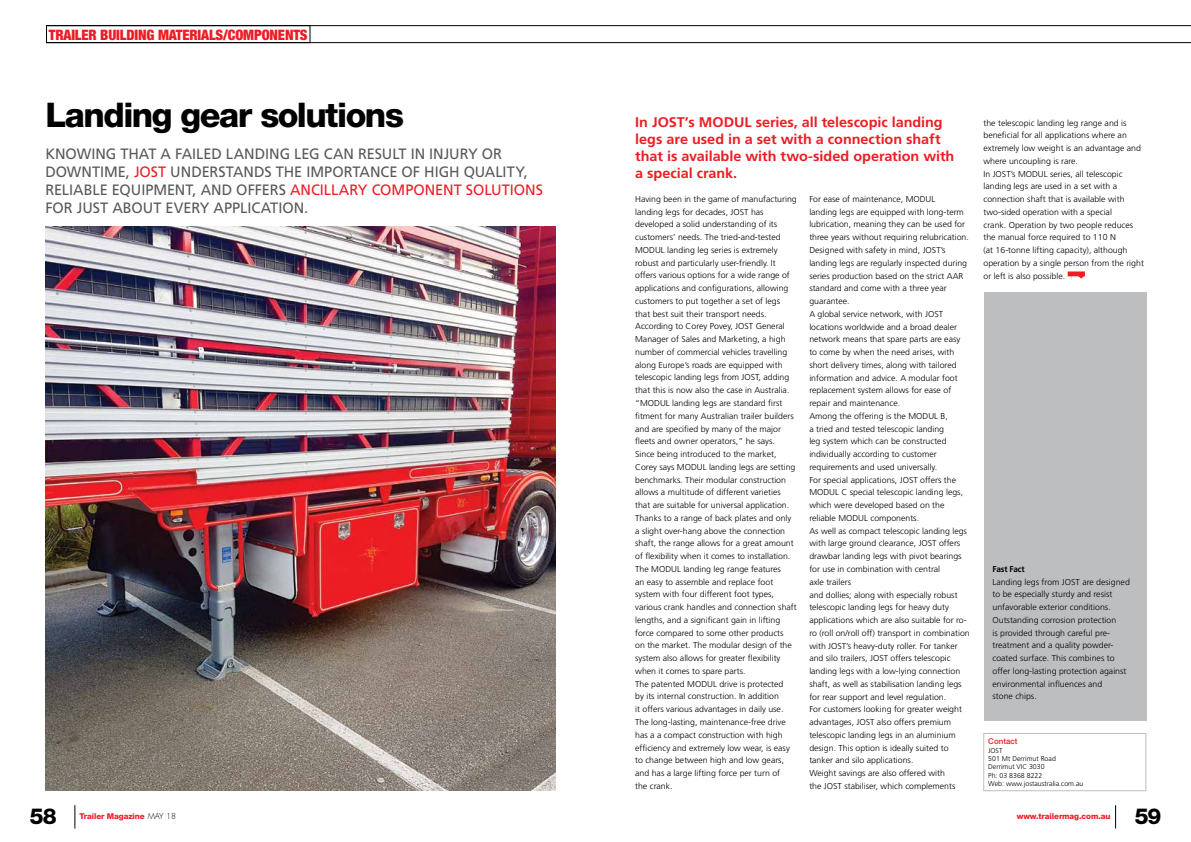
<style>
.page{position:relative;width:1191px;height:842px;background:#fff}
.page>*{position:absolute;margin:0;border:0;box-sizing:border-box;transform-origin:0 0}
.t1{font:800 34px "Helvetica Neue";letter-spacing:-.045em;color:#000}
.t2{font:800 22px "Helvetica Neue";color:#000}
.t3{font:15px/18px "Frutiger";letter-spacing:-.005em;color:#58595b}
.t4{font:900 condensed 14.4px "Helvetica Neue";letter-spacing:-.01em;color:#ed1d24}
.t5{font:700 14px/16.8px "Frutiger";letter-spacing:-.005em;color:#ed1d24}
.t6{font:300 8.5px/12.8px "Frutiger";color:#000}
.t7{font:700 8.5px "Frutiger";letter-spacing:-.02em;color:#000}
.t8{font:800 8px "Helvetica Neue";letter-spacing:-.01em;color:#ed1d24}
.t9{font:500 8px "Helvetica Neue";color:#ed1d24}
.t10{font:300 7px/8.4px "Frutiger";color:#000}
.s1{color:#ed1d24}
.s2{font-family:"Futura";font-weight:300;color:#000}
</style>
<div class="page">
<hr style="left:46px;top:25px;width:1145px;height:1px;background:#000">
<hr style="left:46px;top:42px;width:1145px;height:1px;background:#000">
<svg style="left:75px;top:805px;width:1px;height:23px"></svg>
<svg style="left:1115px;top:805px;width:1px;height:23px"></svg>
<div style="left:46px;top:26px;width:264px;height:17px;border:1px solid #000"></div>
<div style="left:983px;top:733px;width:163px;height:58px;border:1px solid #bcbec0"></div>
<img style="left:45px;top:227px;width:511px;height:564px">
<svg style="left:1067px;top:271px;width:18px;height:7px"></svg>
<div style="left:984px;top:292px;width:162px;height:428px;background:#bcbec0"></div>
<h3 class="t4" style="left:49px;top:26px;width:260px">TRAILER BUILDING MATERIALS/COMPONENTS</h3>
<h1 class="t1" style="left:45px;top:94px;width:360px">Landing gear solutions</h1>
<h3 class="t3" style="left:45px;top:144px;width:499px">KNOWING THAT A FAILED LANDING LEG CAN RESULT IN INJURY OR DOWNTIME, <span class="s1">JOST</span> UNDERSTANDS THE IMPORTANCE OF HIGH QUALITY, RELIABLE EQUIPMENT, AND OFFERS <span class="s1">ANCILLARY COMPONENT SOLUTIONS </span>FOR JUST ABOUT EVERY APPLICATION.</h3>
<h3 class="t5" style="left:635px;top:114px;width:321px">In JOST’s MODUL series, all telescopic landing legs are used in a set with a connection shaft that is available with two-sided operation with a special crank.</h3>
<p class="t6" style="left:635px;top:192px;width:163px">Having been in the game of manufacturing landing legs for decades, JOST has developed a solid understanding of its customers’ needs. The tried-and-tested MODUL landing leg series is extremely robust and particularly user-friendly. It offers various options for a wide range of applications and configurations, allowing customers to put together a set of legs that best suit their transport needs.<br>According to Corey Povey, JOST General Manager of Sales and Marketing, a high number of commercial vehicles travelling along Europe’s roads are equipped with telescopic landing legs from JOST, adding that this is now also the case in Australia. “MODUL landing legs are standard first fitment for many Australian trailer builders and are specified by many of the major fleets and owner operators,” he says.<br>Since being introduced to the market, Corey says MODUL landing legs are setting benchmarks. Their modular construction allows a multitude of different varieties that are suitable for universal application.<br>Thanks to a range of back plates and only a slight over-hang above the connection shaft, the range allows for a great amount of flexibility when it comes to installation.<br>The MODUL landing leg range features<br>an easy to assemble and replace foot system with four different foot types, various crank handles and connection shaft lengths, and a significant gain in lifting force compared to some other products<br>on the market. The modular design of the system also allows for greater flexibility when it comes to spare parts.<br>The patented MODUL drive is protected<br>by its internal construction. In addition<br>it offers various advantages in daily use.<br>The long-lasting, maintenance-free drive has a a compact construction with high efficiency and extremely low wear, is easy to change between high and low gears, and has a large lifting force per turn of<br>the crank.</p>
<p class="t6" style="left:809px;top:193px;width:162px">For ease of maintenance, MODUL<br>landing legs are equipped with long-term lubrication, meaning they can be used for three years without requiring relubrication.<br>Designed with safety in mind, JOST’s landing legs are regularly inspected during series production based on the strict AAR standard and come with a three year guarantee.<br>A global service network, with JOST locations worldwide and a broad dealer network means that spare parts are easy to come by when the need arises, with short delivery times, along with tailored information and advice. A modular foot replacement system allows for ease of repair and maintenance.<br>Among the offering is the MODUL B,<br>a tried and tested telescopic landing<br>leg system which can be constructed individually according to customer requirements and used universally.<br>For special applications, JOST offers the MODUL C special telescopic landing legs, which were developed based on the reliable MODUL components.<br>As well as compact telescopic landing legs with large ground clearance, JOST offers drawbar landing legs with pivot bearings for use in combination with central<br>axle trailers<br>and dollies; along with especially robust telescopic landing legs for heavy duty applications which are also suitable for ro&shy;ro (roll on/roll off) transport in combination with JOST’s heavy-duty roller. For tanker and silo trailers, JOST offers telescopic landing legs with a low-lying connection shaft, as well as stabilisation landing legs for rear support and level regulation.<br>For customers looking for greater weight advantages, JOST also offers premium telescopic landing legs in an aluminium design. This option is ideally suited to tanker and silo applications.<br>Weight savings are also offered with<br>the JOST stabiliser, which complements</p>
<p class="t6" style="left:983px;top:116px;width:162px">the telescopic landing leg range and is beneficial for all applications where an extremely low weight is an advantage and where uncoupling is rare.<br>In JOST’s MODUL series, all telescopic landing legs are used in a set with a connection shaft that is available with two-sided operation with a special<br>crank. Operation by two people reduces the manual force required to 110 N<br>(at 16-tonne lifting capacity), although operation by a single person from the right or left is also possible.</p>
<p class="t7" style="left:992px;top:564px;width:34px">Fast Fact</p>
<p class="t6" style="left:992px;top:575px;width:139px">Landing legs from JOST are designed to be especially sturdy and resist unfavorable exterior conditions.<br>Outstanding corrosion protection<br>is provided through careful pre&shy;treatment and a quality powder&shy;coated surface. This combines to offer long-lasting protection against environmental influences and<br>stone chips.</p>
<p class="t9" style="left:988px;top:736px;width:31px">Contact</p>
<p class="t10" style="left:988px;top:746px;width:97px">JOST<br>501 Mt Derrimut Road<br>Derrimut VIC 3030<br>Ph: 03 8368 8222<br>Web: www.jostaustralia.com.au</p>
<h2 class="t2" style="left:30px;top:803px;width:28px">58</h2>
<p class="t8" style="left:1016px;top:812px;width:95px">www.trailermag.com.au</p>
<h2 class="t2" style="left:1134px;top:803px;width:28px">59</h2>
<p class="t8" style="left:79px;top:812px;width:98px">Trailer Magazine <span class="s2">MAY 18</span></p>
</div>
